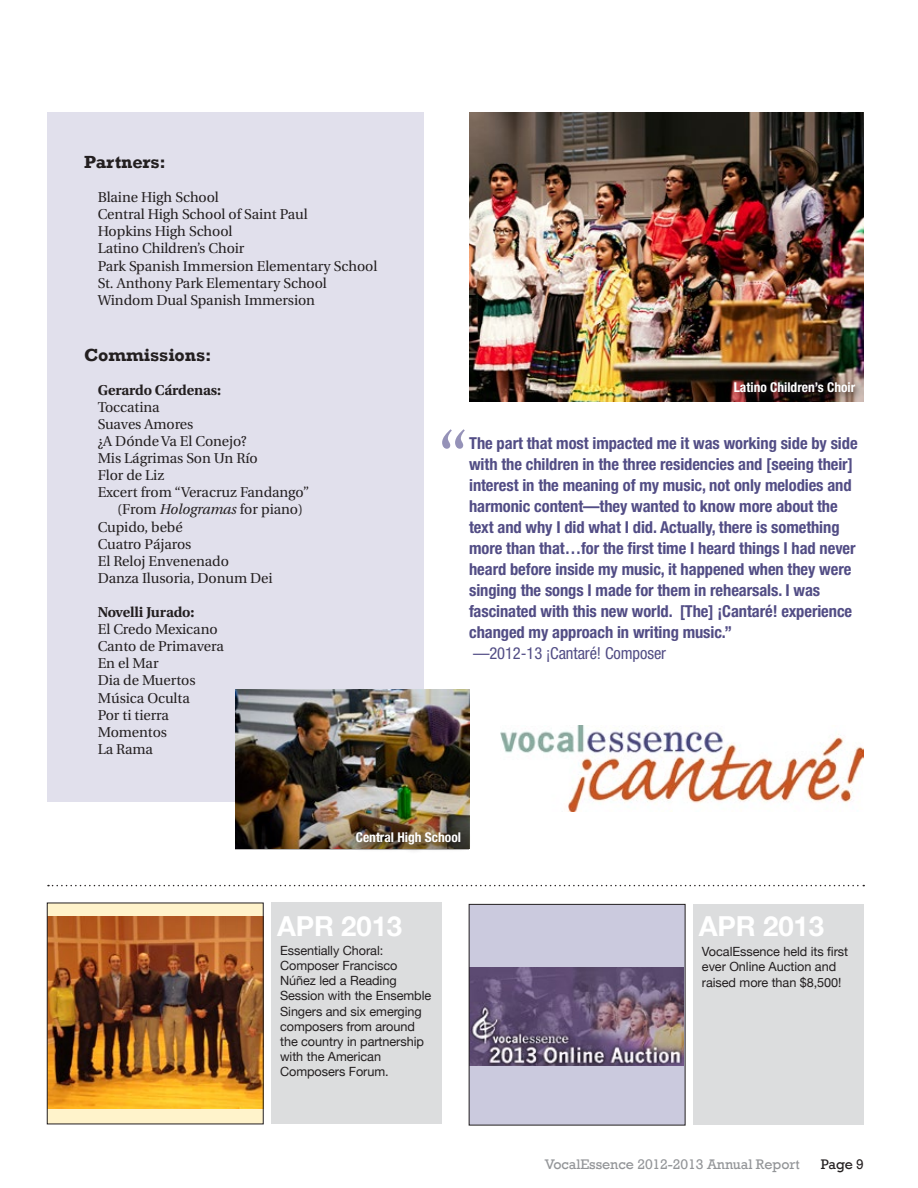
<style>
.page{position:relative;width:918px;height:1188px;background:#fff}
.page>*{position:absolute;margin:0;border:0;box-sizing:border-box;transform-origin:0 0}
.t1{font:700 27.6px "Helvetica Neue";letter-spacing:-.005em;color:#fff}
.t2{font:700 18px "Rockwell";letter-spacing:-.005em;color:#231f20}
.t3{font:700 condensed 16.5px/21px "Helvetica Neue";letter-spacing:-.005em;color:#524d85}
.t4{font:condensed 16.5px "Helvetica Neue";letter-spacing:-.005em;color:#524d85}
.t5{font:14.25px/17.1px "Utopia";letter-spacing:-.005em;color:#231f20}
.t6{font:14.25px "Rockwell";letter-spacing:-.005em;color:#939598}
.t7{font:700 14.25px "Utopia";letter-spacing:-.005em;color:#231f20}
.t8{font:14.25px "Rockwell";color:#231f20}
.t9{font:700 condensed 13.5px "Helvetica Neue";color:#fff}
.t10{font:12.75px/15.3px "Helvetica Neue";letter-spacing:-.005em;color:#231f20}
.s1{font-style:italic}
</style>
<div class="page">
<svg style="left:48px;top:885px;width:816px;height:1px"></svg>
<div style="left:47px;top:112px;width:376px;height:690px;background:#e1e0ec"></div>
<svg style="left:442px;top:429px;width:23px;height:20px"></svg>
<img style="left:469px;top:112px;width:395px;height:289px">
<img style="left:235px;top:689px;width:234px;height:107px">
<div style="left:469px;top:904px;width:216px;height:221px;background:#cbcade"></div>
<img style="left:471px;top:968px;width:212px;height:97px">
<div style="left:469px;top:904px;width:216px;height:221px;border:1px solid #231f20"></div>
<div style="left:693px;top:904px;width:171px;height:221px;background:#dcddde"></div>
<img style="left:501px;top:726px;width:363px;height:86px">
<div style="left:47px;top:903px;width:216px;height:221px;background:#fff3cb"></div>
<img style="left:49px;top:917px;width:212px;height:191px">
<div style="left:271px;top:903px;width:171px;height:221px;background:#dcddde"></div>
<img style="left:235px;top:796px;width:234px;height:54px">
<div style="left:351px;top:827px;width:120px;height:27px;background:#231f20;opacity:.75"></div>
<div style="left:730px;top:378px;width:136px;height:25px;background:#231f20;opacity:.75"></div>
<p class="t2" style="left:84px;top:151px;width:83px">Partners:</p>
<p class="t5" style="left:98px;top:189px;width:281px">Blaine High School<br>Central High School of Saint Paul<br>Hopkins High School<br>Latino Children’s Choir<br>Park Spanish Immersion Elementary School<br>St. Anthony Park Elementary School<br>Windom Dual Spanish Immersion</p>
<p class="t2" style="left:84px;top:344px;width:129px">Commissions:</p>
<p class="t7" style="left:98px;top:382px;width:125px">Gerardo Cárdenas:</p>
<p class="t5" style="left:98px;top:399px;width:63px">Toccatina</p>
<p class="t5" style="left:98px;top:416px;width:97px">Suaves Amores</p>
<p class="t5" style="left:98px;top:433px;width:151px">¿A Dónde Va El Conejo?</p>
<p class="t5" style="left:98px;top:450px;width:162px">Mis Lágrimas Son Un Río</p>
<p class="t5" style="left:98px;top:467px;width:68px">Flor de Liz</p>
<p class="t5" style="left:98px;top:484px;width:213px">Excert from “Veracruz Fandango”</p>
<p class="t5" style="left:117px;top:501px;width:187px">(From <span class="s1">Hologramas</span> for piano)</p>
<p class="t5" style="left:98px;top:518px;width:87px">Cupido, bebé</p>
<p class="t5" style="left:98px;top:536px;width:95px">Cuatro Pájaros</p>
<p class="t5" style="left:98px;top:553px;width:133px">El Reloj Envenenado</p>
<p class="t5" style="left:98px;top:570px;width:176px">Danza Ilusoria, Donum Dei</p>
<p class="t7" style="left:98px;top:604px;width:98px">Novelli Jurado:</p>
<p class="t5" style="left:98px;top:621px;width:128px">El Credo Mexicano<br>Canto de Primavera<br>En el Mar<br>Dia de Muertos<br>Música Oculta<br>Por ti tierra<br>Momentos<br>La Rama</p>
<p class="t9" style="left:734px;top:379px;width:123px">Latino Children’s Choir</p>
<p class="t3" style="left:469px;top:432px;width:390px">The part that most impacted me it was working side by side with the children in the three residencies and [seeing their] interest in the meaning of my music, not only melodies and harmonic content—they wanted to know more about the text and why I did what I did. Actually, there is something more than that…for the first time I heard things I had never heard before inside my music, it happened when they were singing the songs I made for them in rehearsals. I was fascinated with this new world. [The] ¡Cantaré! experience changed my approach in writing music.”</p>
<p class="t4" style="left:473px;top:643px;width:195px">—2012-13 ¡Cantaré! Composer</p>
<p class="t9" style="left:356px;top:829px;width:107px">Central High School</p>
<h1 class="t1" style="left:277px;top:901px;width:127px">APR 2013</h1>
<p class="t10" style="left:280px;top:942px;width:153px">Essentially Choral:<br>Composer Francisco<br>Núñez led a Reading<br>Session with the Ensemble<br>Singers and six emerging composers from around the country in partnership with the American<br>Composers Forum.</p>
<h1 class="t1" style="left:699px;top:901px;width:127px">APR 2013</h1>
<p class="t10" style="left:702px;top:943px;width:148px">VocalEssence held its first ever Online Auction and raised more than $8,500!</p>
<p class="t6" style="left:545px;top:1156px;width:256px">VocalEssence 2012-2013 Annual Report</p>
<p class="t8" style="left:821px;top:1156px;width:45px">Page 9</p>
</div>
